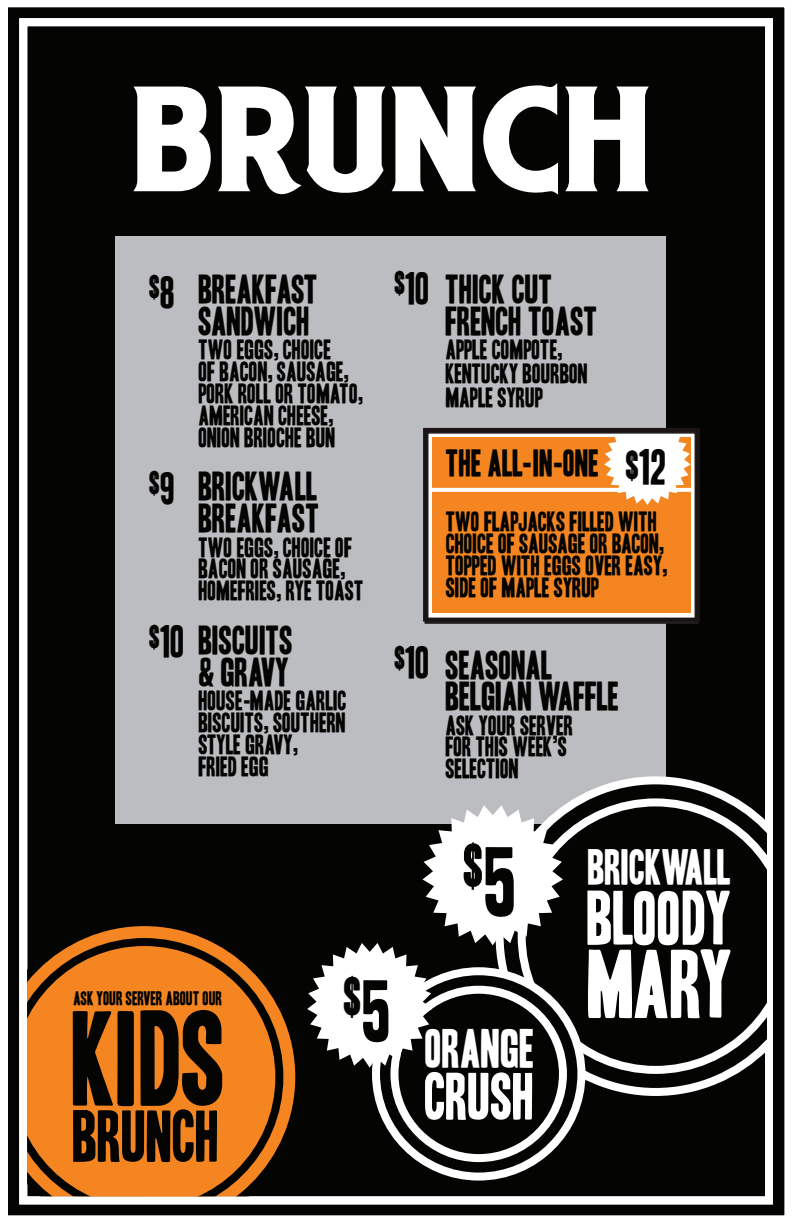
<style>
.page{position:relative;width:794px;height:1224px;background:#fff}
.page>*{position:absolute;margin:0;border:0;box-sizing:border-box;transform-origin:0 0}
.t1{font:194.6px "LHF Hensler";color:#fff}
.t2{font:116.4px "Headline One HPLHS";color:#040503}
.t3{font:83.6px "Headline One HPLHS";color:#fff}
.t4{font:66px "Headline One HPLHS";color:#fff}
.t5{font:63px "Headline One HPLHS";color:#040503}
.t6{font:57.4px "Headline One HPLHS";color:#fff}
.t7{font:53px "Headline One HPLHS";color:#040503}
.t8{font:47.2px "Headline One HPLHS";color:#040503}
.t9{font:46.8px "Headline One HPLHS";color:#fff}
.t10{font:43px "Headline One HPLHS";color:#fff}
.t11{font:39.4px "Headline One HPLHS";color:#040503}
.t12{font:35px/32px "Headline One HPLHS";color:#040503}
.t13{font:32.8px "Headline One HPLHS";color:#040503}
.t14{font:28.4px "Headline One HPLHS";color:#040503}
.t15{font:24px/22px "Headline One HPLHS";color:#040503}
.t16{font:17px "Headline One HPLHS";color:#040503}
.s1{font-size:39.4px}
.s2{font-size:35px}
.s3{font-size:43.2px}
.s4{font-size:77.2px}
.s5{font-size:86.8px}
</style>
<div class="page">
<div style="left:4px;top:3px;width:784px;height:1216px;background:#040503"></div>
<div style="left:0;top:0;width:792px;height:1223px;border:8px solid #fff"></div>
<div style="left:115px;top:237px;width:550px;height:587px;background:#bcbdc0"></div>
<div style="left:19px;top:18px;width:754px;height:1186px;border:8px solid #fff"></div>
<svg style="left:576px;top:776px;width:190px;height:320px"></svg>
<svg style="left:563px;top:798px;width:203px;height:276px"></svg>
<svg style="left:376px;top:971px;width:205px;height:206px"></svg>
<div style="left:372px;top:967px;width:213px;height:214px;border:8px solid #fff;border-radius:50%"></div>
<div style="left:394px;top:990px;width:169px;height:168px;background:#040503;border-radius:50%"></div>
<div style="left:390px;top:986px;width:177px;height:176px;border:8px solid #fff;border-radius:50%"></div>
<svg style="left:307px;top:805px;width:256px;height:263px"></svg>
<svg style="left:27px;top:918px;width:276px;height:278px"></svg>
<svg style="left:27px;top:938px;width:256px;height:258px;background:#d6751e"></svg>
<svg style="left:424px;top:433px;width:274px;height:191px;background:#d1c5bc"></svg>
<div style="left:423px;top:428px;width:277px;height:194px;border:4px solid #1a1415"></div>
<div style="left:432px;top:437px;width:258px;height:175px;background:#f58520"></div>
<svg style="left:604px;top:435px;width:86px;height:70px"></svg>
<svg style="left:429px;top:488px;width:261px;height:4px"></svg>
<h1 class="t1" style="left:134px;top:37px;width:523px">brunch</h1>
<p class="t14" style="left:150px;top:273px;width:27px">$<span class="s1">8</span></p>
<h3 class="t11" style="left:394px;top:269px;width:37px"><sup>$</sup>10</h3>
<h3 class="t12" style="left:199px;top:274px;width:121px">BREAKFAST<br>SANDWICH</h3>
<p class="t15" style="left:199px;top:339px;width:166px">TWO EGGS, CHOICE<br>OF BACON, SAUSAGE,<br>PORK ROLL OR TOMATO,<br>AMERICAN CHEESE,<br>ONION BRIOCHE BUN</p>
<h3 class="t12" style="left:199px;top:471px;width:122px">BRICKWALL<br>BREAKFAST</h3>
<p class="t15" style="left:199px;top:537px;width:167px">TWO EGGS, CHOICE OF<br>BACON OR SAUSAGE,<br>HOMEFRIES, RYE TOAST</p>
<h3 class="t12" style="left:199px;top:625px;width:96px">BISCUITS &amp; GRAVY</h3>
<p class="t15" style="left:199px;top:690px;width:150px">HOUSE-MADE GARLIC<br>BISCUITS, SOUTHERN<br>STYLE GRAVY,<br>FRIED EGG</p>
<p class="t14" style="left:150px;top:470px;width:27px">$<span class="s1">9</span></p>
<h3 class="t11" style="left:150px;top:623px;width:37px"><sup>$</sup>10</h3>
<h3 class="t11" style="left:394px;top:644px;width:37px"><sup>$</sup>10</h3>
<h3 class="t12" style="left:445px;top:274px;width:154px">THICK CUT<br>FRENCH TOAST</h3>
<p class="t15" style="left:445px;top:338px;width:144px;line-height:24px">APPLE COMPOTE,<br>KENTUCKY BOURBON<br>MAPLE SYRUP</p>
<h3 class="t13" style="left:446px;top:448px;width:222px">THE ALL-IN-ONE <span class="s2">$</span><span class="s3">12</span></h3>
<p class="t15" style="left:446px;top:511px;width:223px">TWO FLAPJACKS FILLED WITH<br>CHOICE OF SAUSAGE OR BACON,<br>TOPPED WITH EGGS OVER EASY,<br>SIDE OF MAPLE SYRUP</p>
<h3 class="t12" style="left:445px;top:649px;width:175px">SEASONAL<br>BELGIAN WAFFLE</h3>
<p class="t15" style="left:445px;top:715px;width:129px">ASK YOUR SERVER<br>FOR THIS WEEK’S<br>SELECTION</p>
<p class="t16" style="left:73px;top:990px;width:150px">ASK YOUR SERVER ABOUT OUR</p>
<h2 class="t2" style="left:73px;top:1003px;width:155px">KIDS</h2>
<h3 class="t5" style="left:73px;top:1106px;width:148px">BRUNCH</h3>
<h3 class="t8" style="left:344px;top:974px;width:50px">$<span class="s4">5</span></h3>
<h3 class="t7" style="left:464px;top:840px;width:56px">$<span class="s5">5</span></h3>
<h3 class="t9" style="left:425px;top:1026px;width:110px">ORANGE</h3>
<h3 class="t6" style="left:424px;top:1069px;width:112px">CRUSH</h3>
<h3 class="t10" style="left:588px;top:846px;width:144px">BRICKWALL</h3>
<h3 class="t4" style="left:587px;top:886px;width:146px">BLOODY</h3>
<h3 class="t3" style="left:587px;top:944px;width:147px">MARY</h3>
</div>
